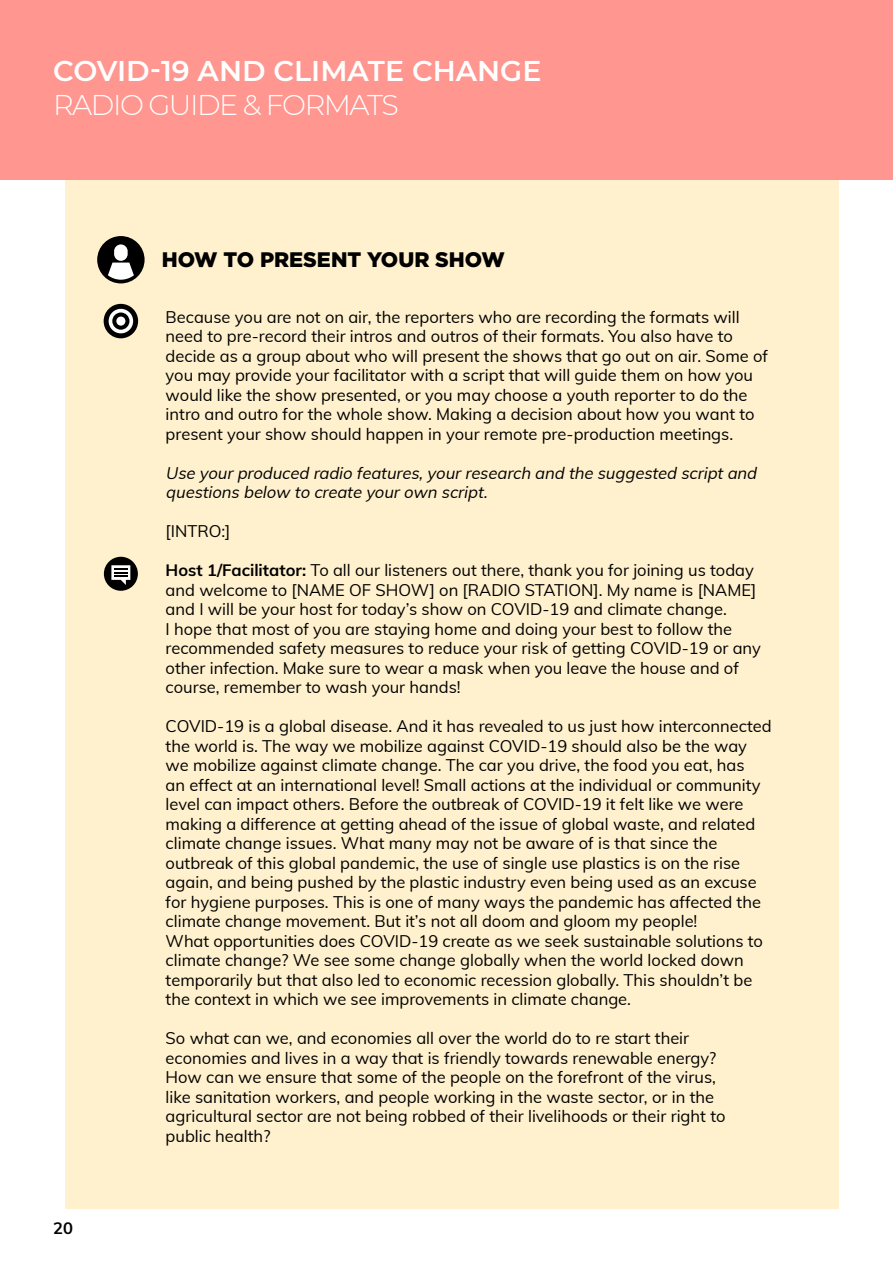
<style>
.page{position:relative;width:893px;height:1263px;background:#fff}
.page>*{position:absolute;margin:0;border:0;box-sizing:border-box;transform-origin:0 0}
.t1{font:600 28.5px "Montserrat";color:#fff}
.t2{font:300 28.5px "Montserrat";letter-spacing:-.05em;color:#fff}
.t3{font:900 21px "Gotham";color:#000}
.t4{font:16.5px/19.5px "Muli";color:#000}
.t5{font:italic 16.5px/19.5px "Muli";color:#000}
.t6{font:700 16.5px "Muli";color:#000}
.s1{font-weight:700}
</style>
<div class="page">
<div style="left:65px;top:63px;width:774px;height:1146px;background:#fff1cd"></div>
<div style="left:0;top:0;width:893px;height:179px;background:#ff968f"></div>
<svg style="left:104px;top:304px;width:34px;height:34px"></svg>
<div style="left:109px;top:309px;width:24px;height:24px;background:#fff;border-radius:50%"></div>
<svg style="left:112px;top:312px;width:17px;height:18px"></svg>
<div style="left:116px;top:317px;width:9px;height:9px;background:#fff;border-radius:50%"></div>
<div style="left:104px;top:557px;width:34px;height:34px;background:#000;border-radius:50%"></div>
<svg style="left:111px;top:565px;width:19px;height:20px"></svg>
<div style="left:97px;top:236px;width:48px;height:47px;background:#000;border-radius:50%"></div>
<svg style="left:108px;top:263px;width:26px;height:17px"></svg>
<div style="left:114px;top:244px;width:14px;height:17px;background:#fff;border-radius:7px"></div>
<h1 class="t1" style="left:53px;top:50px;width:490px">COVID-19 AND CLIMATE CHANGE</h1>
<h1 class="t2" style="left:53px;top:85px;width:347px">RADIO GUIDE &amp; FORMATS</h1>
<p class="t3" style="left:162px;top:245px;width:345px">HOW TO PRESENT YOUR SHOW</p>
<p class="t6" style="left:53px;top:1216px;width:21px">20</p>
<p class="t4" style="left:166px;top:306px;width:604px">Because you are not on air, the reporters who are recording the formats will need to pre-record their intros and outros of their formats. You also have to decide as a group about who will present the shows that go out on air. Some of you may provide your facilitator with a script that will guide them on how you would like the show presented, or you may choose a youth reporter to do the intro and outro for the whole show. Making a decision about how you want to present your show should happen in your remote pre-production meetings.</p>
<p class="t5" style="left:166px;top:462px;width:596px">Use yourproduced radio features,yourresearch and the suggested scriptand questions below to create yourown script.</p>
<p class="t4" style="left:166px;top:521px;width:66px">[INTRO:]</p>
<p class="t4" style="left:166px;top:560px;width:597px"><span class="s1">Host 1/Facilitator:</span> To all our listeners out there, thank you for joining us today and welcome to [NAME OF SHOW] on [RADIO STATION]. My name is [NAME] and I will be your host for today’s show on COVID-19 and climate change.<br>I hope that most of you are staying home and doing your best to follow the recommended safety measures to reduce your risk of getting COVID-19 or any other infection. Make sure to wear a mask when you leave the house and of course, remember to wash your hands!</p>
<p class="t4" style="left:166px;top:716px;width:607px">COVID-19 is a global disease. And it has revealed to us just how interconnected the world is. The way we mobilize against COVID-19 should also be the way we mobilize against climate change. The car you drive, the food you eat, has<br>an effect at an international level! Small actions at the individual or community level can impact others. Before the outbreak of COVID-19 it felt like we were making a difference at getting ahead of the issue of global waste, and related climate change issues. What many may not be aware of is that since the outbreak of this global pandemic, the use of single use plastics is on the rise again, and being pushed by the plastic industry even being used as an excuse for hygiene purposes. This is one of many ways the pandemic has affected the climate change movement. But it’s not all doom and gloom my people!<br>What opportunities does COVID-19 create as we seek sustainable solutions to climate change? We see some change globally when the world locked down temporarily but that also led to economic recession globally. This shouldn’t be the context in which we see improvements in climate change.</p>
<p class="t4" style="left:166px;top:1028px;width:561px">So what can we, and economies all over the world do to re start their economies and lives in a way that is friendly towards renewable energy?<br>How can we ensure that some of the people on the forefront of the virus, like sanitation workers, and people working in the waste sector, or in the agricultural sector are not being robbed of their livelihoods or their right to public health?</p>
</div>
